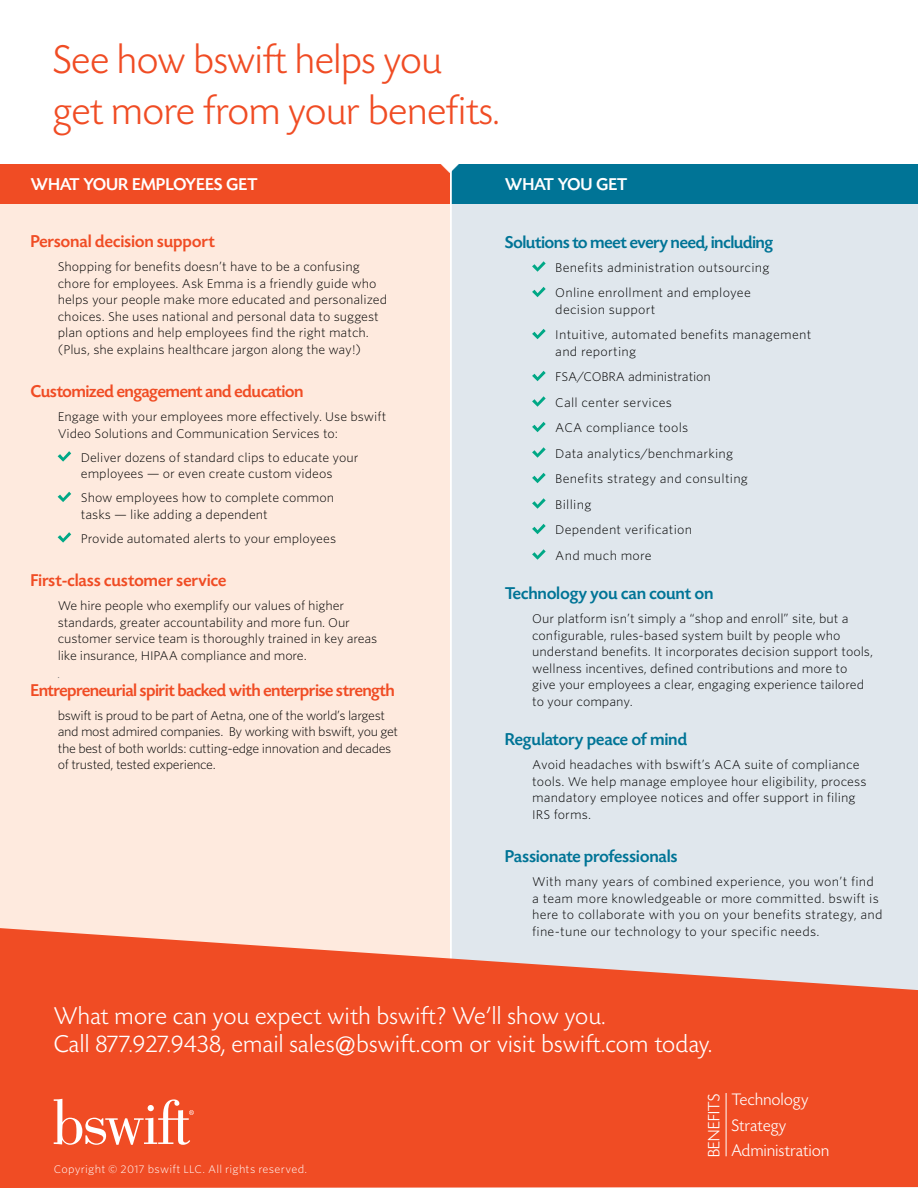
<style>
.page{position:relative;width:918px;height:1188px;background:#fff}
.page>*{position:absolute;margin:0;border:0;box-sizing:border-box;transform-origin:0 0}
.t1{font:300 42px/50.4px "Today SHOP";letter-spacing:.02em;color:#f04c24}
.t2{font:300 25.5px/28.5px "Today SHOP";letter-spacing:.04em;color:#fff}
.t3{font:500 18px "Today SHOP";color:#f04c24}
.t4{font:500 18px "Today SHOP";letter-spacing:.02em;color:#007496}
.t5{font:500 18px "Today SHOP";letter-spacing:.02em;color:#f04c24}
.t6{font:500 18px "Today SHOP";color:#007496}
.t7{font:500 18px "Today SHOP";letter-spacing:.03em;color:#fff}
.t8{font:300 17.55px/25.5px "Today SHOP";letter-spacing:.025em;color:#fff}
.t9{font:300 17.25px "Today SHOP";letter-spacing:.025em;color:#fff}
.t10{font:300 13.5px "Today SHOP";color:#77777a}
.t11{font:300 12px/16.5px "Whitney S Sm";color:#000}
.t12{font:300 12px/25.5px "Whitney S Sm";letter-spacing:.02em;color:#000}
.t13{font:300 12px/16.5px "Whitney S Sm";letter-spacing:-.03em;color:#000}
.t14{font:300 10.5px "Whitney S Sm";letter-spacing:.02em;color:#fff}
.s1{font-family:"Helvetica"}
</style>
<div class="page">
<div style="left:452px;top:176px;width:466px;height:853px;background:#e0e7ed"></div>
<div style="left:452px;top:164px;width:466px;height:40px;background:#007496"></div>
<svg style="left:532px;top:261px;width:14px;height:11px"></svg>
<svg style="left:532px;top:287px;width:14px;height:10px"></svg>
<svg style="left:532px;top:329px;width:14px;height:10px"></svg>
<svg style="left:532px;top:371px;width:14px;height:10px"></svg>
<svg style="left:532px;top:396px;width:14px;height:11px"></svg>
<svg style="left:532px;top:422px;width:14px;height:10px"></svg>
<svg style="left:532px;top:447px;width:14px;height:11px"></svg>
<svg style="left:532px;top:473px;width:14px;height:10px"></svg>
<svg style="left:532px;top:498px;width:14px;height:11px"></svg>
<svg style="left:532px;top:524px;width:14px;height:10px"></svg>
<svg style="left:532px;top:549px;width:14px;height:11px"></svg>
<div style="left:0;top:176px;width:450px;height:853px;background:#feeade"></div>
<div style="left:0;top:164px;width:450px;height:40px;background:#f04c24"></div>
<svg style="left:58px;top:451px;width:13px;height:11px"></svg>
<svg style="left:58px;top:492px;width:13px;height:10px"></svg>
<svg style="left:58px;top:532px;width:13px;height:11px"></svg>
<svg style="left:0;top:928px;width:918px;height:260px;background:#ee5f3c"></svg>
<svg style="left:54px;top:1099px;width:140px;height:46px"></svg>
<hr style="left:726px;top:1093px;width:1px;height:63px;background:#fff">
<h1 class="t1" style="left:54px;top:36px;width:447px">See how bswift helps you get more from your benefits.</h1>
<h3 class="t7" style="left:31px;top:175px;width:228px">WHAT YOUR EMPLOYEES GET</h3>
<h3 class="t5" style="left:31px;top:232px;width:186px">Personal decision support</h3>
<p class="t11" style="left:58px;top:258px;width:331px">Shopping for benefits doesn’t have to be a confusing chore for employees. Ask Emma is a friendly guide who helps your people make more educated and personalized choices. She uses national and personal data to suggest plan options and help employees find the right match. (Plus, she explains healthcare jargon along the way!)</p>
<h3 class="t3" style="left:31px;top:382px;width:274px">Customized engagement and education</h3>
<p class="t11" style="left:58px;top:408px;width:330px">Engage with your employees more effectively. Use bswift<br>Video Solutions and Communication Services to:</p>
<p class="t11" style="left:81px;top:449px;width:279px">Deliver dozens of standard clips to educate your employees — or even create custom videos</p>
<p class="t11" style="left:81px;top:489px;width:255px">Show employees how to complete common tasks — like adding a dependent</p>
<p class="t11" style="left:81px;top:530px;width:257px">Provide automated alerts to your employees</p>
<h3 class="t5" style="left:31px;top:571px;width:197px">First-class customer service</h3>
<p class="t11" style="left:58px;top:597px;width:321px">We hire people who exemplify our values of higher standards, greater accountability and more fun. Our customer service team is thoroughly trained in key areas like insurance, HIPAA compliance and more.</p>
<p class="t10" style="left:58px;top:666px;width:3px">.</p>
<h3 class="t3" style="left:31px;top:681px;width:365px">Entrepreneurial spirit backed with enterprise strength</h3>
<p class="t13" style="left:58px;top:707px;width:342px">bswift is proud to be part of Aetna, one of the world’s largest and most admired companies. By working with bswift, you get the best of both worlds: cutting-edge innovation and decades of trusted, tested experience.</p>
<h3 class="t7" style="left:505px;top:175px;width:124px">WHAT YOU GET</h3>
<h3 class="t6" style="left:505px;top:233px;width:269px">Solutions to meet every need, including</h3>
<p class="t12" style="left:555px;top:254px;width:216px">Benefits administration outsourcing<br>Online enrollment and employee</p>
<p class="t12" style="left:555px;top:296px;width:258px">decision support<br>Intuitive, automated benefits management</p>
<p class="t12" style="left:555px;top:338px;width:194px">and reporting<br>FSA/COBRA administration<br>Call center services<br>ACA compliance tools<br>Data analytics/benchmarking<br>Benefits strategy and consulting<br>Billing<br>Dependent verification<br>And much more</p>
<h3 class="t4" style="left:505px;top:584px;width:210px">Technology you can count on</h3>
<p class="t11" style="left:532px;top:610px;width:342px">Our platform isn’t simply a “shop and enroll” site, but a configurable, rules-based system built by people who understand benefits. It incorporates decision support tools, wellness incentives, defined contributions and more to give your employees a clear, engaging experience tailored to your company.</p>
<h3 class="t4" style="left:505px;top:730px;width:183px">Regulatory peace of mind</h3>
<p class="t11" style="left:532px;top:756px;width:336px">Avoid headaches with bswift’s ACA suite of compliance tools. We help manage employee hour eligibility, process mandatory employee notices and offer support in filing IRS forms.</p>
<h3 class="t4" style="left:505px;top:847px;width:174px">Passionate professionals</h3>
<p class="t12" style="left:532px;top:873px;width:352px;line-height:16.5px">With many years of combined experience, you won’t find a team more knowledgeable or more committed. bswift is here to collaborate with you on your benefits strategy, and fine-tune our technology to your specific needs.</p>
<h2 class="t2" style="left:54px;top:1002px;width:659px">What more can you expect with bswift? We’ll show you.<br>Call 877.927.9438, email sales<span class="s1">@</span>bswift.com or visit bswift.com today.</h2>
<p class="t14" style="left:54px;top:1162px;width:255px">Copyright © 2017 bswift LLC. All rights reserved.</p>
<h3 class="t9" style="left:705px;top:1157px;width:65px;rotate:-90deg">BENEFITS</h3>
<h3 class="t8" style="left:732px;top:1088px;width:99px">Technology<br>Strategy<br>Administration</h3>
</div>
